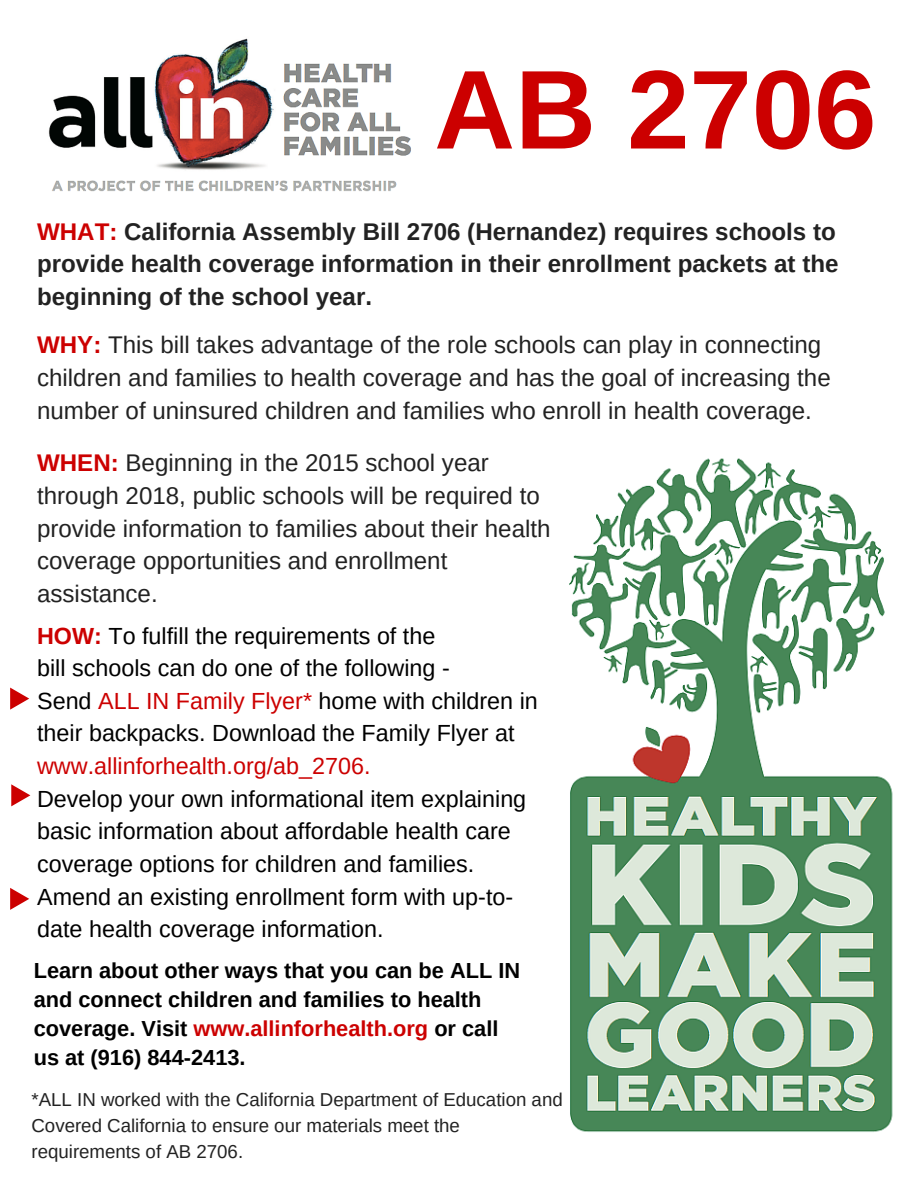
<style>
.page{position:relative;width:918px;height:1188px;background:#fff}
.page>*{position:absolute;margin:0;border:0;box-sizing:border-box;transform-origin:0 0}
.t1{font:700 112.05px "Arimo";color:#c00}
.t2{font:24.15px/32.7px "Arimo";color:#222}
.t3{font:700 24.15px/32.7px "Arimo";color:#222;text-align:justify}
.t4{font:23.4px/32.7px "Arimo";color:#000}
.t5{font:23.4px "Arimo";color:#c00}
.t6{font:700 21.75px/29.2px "Arimo";color:#000}
.t7{font:18.75px/25.8px "Arimo";color:#222}
.s1{color:#c00}
.s2{font-weight:700;color:#c00}
</style>
<div class="page">
<img style="left:569px;top:458px;width:324px;height:674px">
<svg style="left:11px;top:784px;width:19px;height:22px"></svg>
<svg style="left:10px;top:888px;width:19px;height:22px"></svg>
<svg style="left:10px;top:688px;width:19px;height:22px"></svg>
<img style="left:48px;top:38px;width:363px;height:154px">
<h1 class="t1" style="left:434px;top:47px;width:444px">AB 2706</h1>
<p class="t3" style="left:37px;top:215px;width:803px"><span class="s1">WHAT:</span> California Assembly Bill 2706 (Hernandez) requires schools to provide health coverage information in their enrollment packets at the beginning of the school year.</p>
<p class="t2" style="left:37px;top:329px;width:795px"><span class="s2">WHY:</span> This bill takes advantage of the role schools can play in connecting children and families to health coverage and has the goal of increasing the number of uninsured children and families who enroll in health coverage.</p>
<p class="t2" style="left:37px;top:447px;width:515px"><span class="s2">WHEN:</span> Beginning in the 2015 school year through 2018, public schools will be required to provide information to families about their health coverage opportunities and enrollment assistance.</p>
<p class="t4" style="left:37px;top:619px;width:502px"><span class="s2">HOW:</span> To fulfill the requirements of the<br>bill schools can do one of the following -<br>Send <span class="s1">ALL IN Family Flyer*</span> home with children in their backpacks. Download the Family Flyer at</p>
<p class="t5" style="left:37px;top:753px;width:335px">www.allinforhealth.org/ab_2706.</p>
<p class="t4" style="left:37px;top:782px;width:491px">Develop your own informational item explaining basic information about affordable health care coverage options for children and families.<br>Amend an existing enrollment form with up-to&shy;date health coverage information.</p>
<p class="t6" style="left:34px;top:955px;width:488px">Learn about other ways that you can be ALL IN and connect children and families to health coverage. Visit <span class="s1">www.allinforhealth.org</span> or call us at (916) 844-2413.</p>
<p class="t7" style="left:32px;top:1086px;width:533px">*ALL IN worked with the California Department of Education and<br>Covered California to ensure our materials meet the requirements of AB 2706.</p>
</div>
